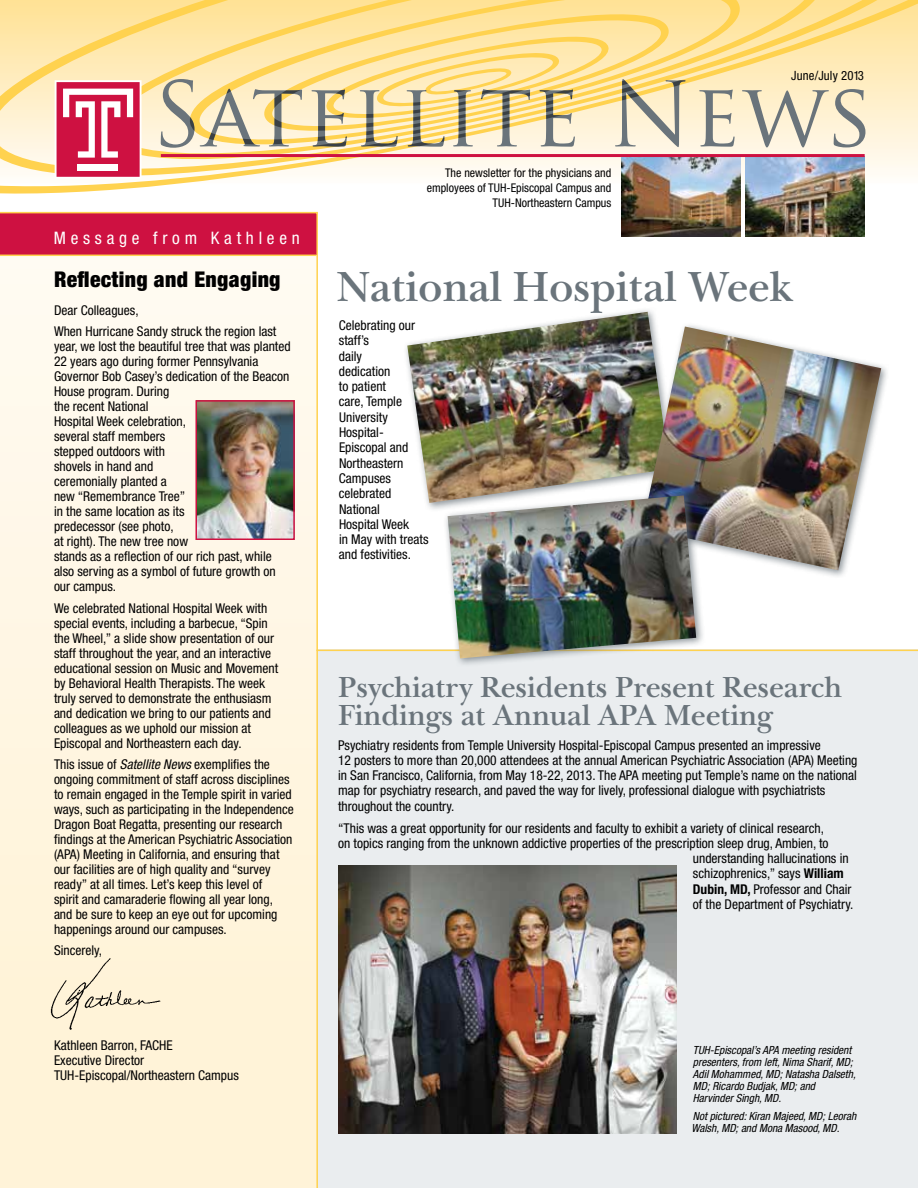
<style>
.page{position:relative;width:918px;height:1188px;background:#fff}
.page>*{position:absolute;margin:0;border:0;box-sizing:border-box;transform-origin:0 0}
.t1{font:600 43.5px "New Baskerville";color:#6a747b}
.t2{font:600 30px/27.8px "New Baskerville";color:#6a747b}
.t3{font:900 condensed 21.75px "Helvetica Neue LT Pro";letter-spacing:.015em;color:#000}
.t4{font:condensed 17.25px "Helvetica Neue LT Pro";letter-spacing:.275em;color:#fff}
.t5{font:condensed 13.5px/15px "Helvetica Neue LT Pro";color:#000}
.t6{font:condensed 13.5px/15.3px "Helvetica Neue";color:#000}
.t7{font:condensed 12.75px "Helvetica Neue LT Pro";letter-spacing:.01em;color:#000}
.t8{font:condensed 12px/15.3px "Helvetica Neue LT Pro";color:#000;text-align:right}
.t9{font:italic condensed 11.25px/12px "Helvetica Neue";color:#000}
.s1{font-style:italic}
.s2{font-weight:700}
</style>
<div class="page">
<div style="left:317px;top:650px;width:601px;height:538px;background:#eaedef"></div>
<svg style="left:0;top:0;width:918px;height:221px"></svg>
<svg style="left:699px;top:90px;width:36px;height:57px;background:#cfcab8"></svg>
<svg style="left:742px;top:89px;width:123px;height:58px;background:#dad3be"></svg>
<svg style="left:161px;top:79px;width:33px;height:69px;background:#d0c9b3"></svg>
<svg style="left:200px;top:89px;width:102px;height:57px;background:#dbcda5"></svg>
<svg style="left:312px;top:30px;width:374px;height:117px;background:#edd79c"></svg>
<img style="left:622px;top:157px;width:119px;height:79px">
<img style="left:745px;top:157px;width:120px;height:79px">
<hr style="left:161px;top:154px;width:704px;height:3px;background:#ce1141">
<svg style="left:55px;top:80px;width:87px;height:99px"></svg>
<div style="left:57px;top:82px;width:83px;height:95px;background:#ce1141"></div>
<div style="left:78px;top:164px;width:40px;height:6px;background:#fff"></div>
<svg style="left:63px;top:89px;width:70px;height:69px"></svg>
<svg style="left:0;top:211px;width:319px;height:977px;background:#fcebd9"></svg>
<hr style="left:316px;top:650px;width:602px;height:1px;background:#ffd24f">
<hr style="left:0;top:255px;width:316px;height:1px;background:#ffd24f">
<img style="left:198px;top:403px;width:94px;height:134px">
<div style="left:195px;top:400px;width:100px;height:140px;border:2px solid #ce1141"></div>
<img style="left:45px;top:958px;width:124px;height:73px">
<img style="left:338px;top:865px;width:339px;height:269px">
<img style="left:407px;top:312px;width:248px;height:191px">
<div style="left:638px;top:322px;width:252px;height:257px;background:#6a747b;opacity:.75"></div>
<img style="left:642px;top:327px;width:239px;height:243px">
<div style="left:443px;top:491px;width:262px;height:176px;background:#6a747b;opacity:.75"></div>
<img style="left:448px;top:495px;width:248px;height:163px">
<p class="t4" style="left:54px;top:228px;width:247px">Message from Kathleen</p>
<h3 class="t3" style="left:54px;top:266px;width:228px">Reflecting and Engaging</h3>
<p class="t5" style="left:54px;top:299px;width:224px;line-height:21.5px">Dear Colleagues,<br>When Hurricane Sandy struck the region last</p>
<p class="t5" style="left:54px;top:339px;width:238px">year, we lost the beautiful tree that was planted<br>22 years ago during former Pennsylvania<br>Governor Bob Casey’s dedication of the Beacon<br>House program. During<br>the recent National<br>Hospital Week celebration,<br>several staff members<br>stepped outdoors with<br>shovels in hand and<br>ceremonially planted a<br>new “Remembrance Tree”<br>in the same location as its<br>predecessor (see photo,<br>at right). The new tree now<br>stands as a reflection of our rich past, while also serving as a symbol of future growth on our campus.</p>
<p class="t5" style="left:54px;top:600px;width:226px">We celebrated National Hospital Week with special events, including a barbecue, “Spin the Wheel,” a slide show presentation of our staff throughout the year, and an interactive educational session on Music and Movement by Behavioral Health Therapists. The week truly served to demonstrate the enthusiasm and dedication we bring to our patients and colleagues as we uphold our mission at Episcopal and Northeastern each day.</p>
<p class="t5" style="left:54px;top:757px;width:241px">This issue of <span class="s1">Satellite News</span> exemplifies the ongoing commitment of staff across disciplines to remain engaged in the Temple spirit in varied ways, such as participating in the Independence Dragon Boat Regatta, presenting our research findings at the American Psychiatric Association (APA) Meeting in California, and ensuring that our facilities are of high quality and “survey ready” at all times. Let’s keep this level of<br>spirit and camaraderie flowing all year long, and be sure to keep an eye out for upcoming happenings around our campuses.</p>
<p class="t5" style="left:54px;top:943px;width:50px">Sincerely,</p>
<p class="t5" style="left:54px;top:1038px;width:186px">Kathleen Barron, FACHE<br>Executive Director<br>TUH-Episcopal/Northeastern Campus</p>
<p class="t8" style="left:427px;top:165px;width:186px">The newsletter for the physicians and employees of TUH-Episcopal Campus and<br>TUH-Northeastern Campus</p>
<p class="t7" style="left:791px;top:69px;width:74px">June/July 2013</p>
<h1 class="t1" style="left:337px;top:261px;width:458px">National Hospital Week</h1>
<p class="t6" style="left:339px;top:317px;width:91px">Celebrating our staff’s<br>daily<br>dedication<br>to patient<br>care, Temple<br>University<br>Hospital-<br>Episcopal and<br>Northeastern<br>Campuses celebrated<br>National<br>Hospital Week<br>in May with treats and festivities.</p>
<h2 class="t2" style="left:338px;top:673px;width:505px">Psychiatry Residents Present Research<br>Findings at Annual APA Meeting</h2>
<p class="t6" style="left:338px;top:737px;width:521px">Psychiatry residents from Temple University Hospital-Episcopal Campus presented an impressive<br>12 posters to more than 20,000 attendees at the annual American Psychiatric Association (APA) Meeting in San Francisco, California, from May 18-22, 2013. The APA meeting put Temple’s name on the national map for psychiatry research, and paved the way for lively, professional dialogue with psychiatrists throughout the country.</p>
<p class="t6" style="left:338px;top:820px;width:487px">“This was a great opportunity for our residents and faculty to exhibit a variety of clinical research,</p>
<p class="t6" style="left:338px;top:835px;width:492px">on topics ranging from the unknown addictive properties of the prescription sleep drug, Ambien, to</p>
<p class="t6" style="left:693px;top:851px;width:157px">understanding hallucinations in</p>
<p class="t6" style="left:693px;top:866px;width:152px">schizophrenics,” says <span class="s2">William</span></p>
<p class="t6" style="left:693px;top:881px;width:160px"><span class="s2">Dubin, MD,</span> Professor and Chair</p>
<p class="t6" style="left:693px;top:896px;width:162px">of the Department of Psychiatry.</p>
<p class="t9" style="left:693px;top:1044px;width:164px">TUH-Episcopal’s APA meeting resident presenters, from left, Nima Sharif, MD;<br>Adil Mohammed, MD; Natasha Dalseth,<br>MD; Ricardo Budjak, MD; and<br>Harvinder Singh, MD.</p>
<p class="t9" style="left:691px;top:1110px;width:166px">Not pictured: Kiran Majeed, MD; Leorah<br>Walsh, MD; and Mona Masood, MD.</p>
</div>
